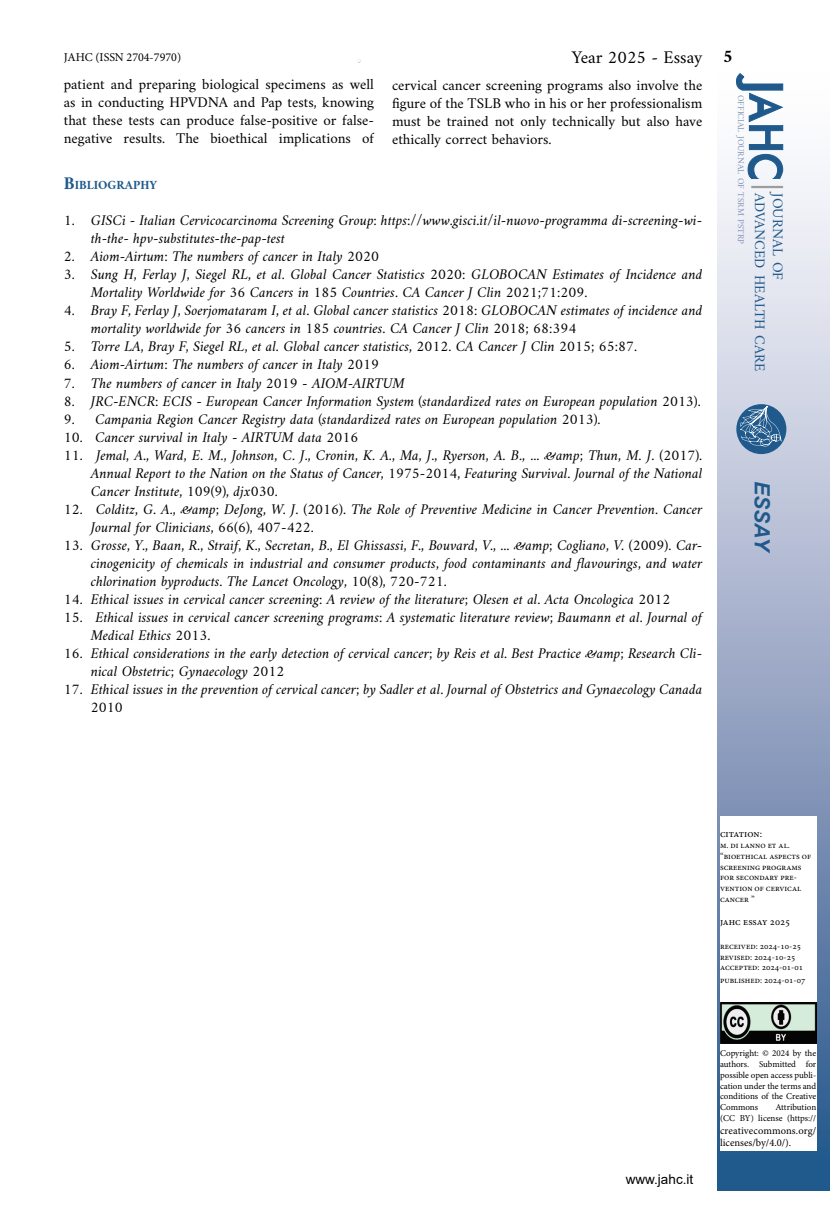
<style>
.page{position:relative;width:830px;height:1212px;background:#fff}
.page>*{position:absolute;margin:0;border:0;box-sizing:border-box;transform-origin:0 0}
.t1{font:italic 700 21px "Arial";color:#205a8c}
.t2{font:18px "Amiri";color:#000}
.t3{font:italic 15px/18px "Amiri";color:#000}
.t4{font:15px/18px "Amiri";color:#000;text-align:justify}
.t5{font:14.7px/18px "Amiri";color:#205a8c}
.t6{font:13.5px "Arial";color:#000}
.t7{font:700 12.6px "Amiri";color:#205a8c}
.t8{font:12px "Minion Pro";color:#000}
.t9{font:10.5px/12.6px "Minion Pro";color:#000}
.t10{font:9px/10.8px "Minion Pro";color:#000}
.t11{font:8.85px "Amiri";color:#8093b7}
.s1{font-weight:700}
.s2{font-size:18px}
</style>
<div class="page">
<svg style="left:717px;top:83px;width:112px;height:1107px;background:#b3bed4"></svg>
<div style="left:736px;top:404px;width:50px;height:50px;background:#205a8c;border-radius:50%"></div>
<svg style="left:739px;top:406px;width:42px;height:40px"></svg>
<svg style="left:734px;top:73px;width:49px;height:106px"></svg>
<hr style="left:750px;top:186px;width:32px;height:2px;background:#9d9d9c">
<div style="left:719px;top:817px;width:96px;height:186px;background:#fff"></div>
<div style="left:719px;top:1041px;width:96px;height:109px;background:#fff"></div>
<img style="left:719px;top:1003px;width:96px;height:40px">
<p class="t8" style="left:64px;top:49px;width:119px">JAHC (ISSN 2704-7970)</p>
<p class="t2" style="left:571px;top:46px;width:162px">Year 2025 - Essay <span class="s1">5</span></p>
<p class="t4" style="left:64px;top:75px;width:311px">patient and preparing biological specimens as well as in conducting HPVDNA and Pap tests, knowing that these tests can produce false-positive or false&shy;negative results. The bioethical implications of</p>
<p class="t4" style="left:392px;top:76px;width:311px">cervical cancer screening programs also involve the figure of the TSLB who in his or her professionalism must be trained not only technically but also have ethically correct behaviors.</p>
<p class="t7" style="left:64px;top:178px;width:95px"><span class="s2">B</span>IBLIOGRAPHY</p>
<p class="t3" style="left:91px;top:211px;width:612px;text-indent:-27px">1. GISCi - Italian Cervicocarcinoma Screening Group: https://www.gisci.it/il-nuovo-programma di-screening-wi&shy;th-the- hpv-substitutes-the-pap-test</p>
<p class="t3" style="left:64px;top:247px;width:316px">2. Aiom-Airtum: The numbers of cancer in Italy 2020</p>
<p class="t3" style="left:91px;top:265px;width:612px;text-indent:-27px">3. Sung H, Ferlay J, Siegel RL, et al. Global Cancer Statistics 2020: GLOBOCAN Estimates of Incidence and<br>Mortality Worldwide for 36 Cancers in 185 Countries. CA Cancer J Clin 2021;71:209.</p>
<p class="t3" style="left:91px;top:301px;width:612px;text-indent:-27px">4. Bray F, Ferlay J, Soerjomataram I, et al. Global cancer statistics 2018: GLOBOCAN estimates of incidence and mortality worldwide for 36 cancers in 185 countries. CA Cancer J Clin 2018; 68:394</p>
<p class="t3" style="left:64px;top:337px;width:574px">5. Torre LA, Bray F, Siegel RL, et al. Global cancer statistics, 2012. CA Cancer J Clin 2015; 65:87.</p>
<p class="t3" style="left:64px;top:355px;width:316px">6. Aiom-Airtum: The numbers of cancer in Italy 2019</p>
<p class="t3" style="left:64px;top:373px;width:342px">7. The numbers of cancer in Italy 2019 - AIOM-AIRTUM</p>
<p class="t3" style="left:64px;top:391px;width:638px">8. JRC-ENCR: ECIS - European Cancer Information System (standardized rates on European population 2013).</p>
<p class="t3" style="left:64px;top:409px;width:538px">9. Campania Region Cancer Registry data (standardized rates on European population 2013).</p>
<p class="t3" style="left:64px;top:427px;width:296px">10. Cancer survival in Italy - AIRTUM data 2016</p>
<p class="t3" style="left:91px;top:445px;width:612px;text-align:justify;text-indent:-27px">11. Jemal, A., Ward, E. M., Johnson, C. J., Cronin, K. A., Ma, J., Ryerson, A. B., ... &amp;amp; Thun, M. J. (2017).<br>Annual Report to the Nation on the Status of Cancer, 1975-2014, Featuring Survival. Journal of the National Cancer Institute, 109(9), djx030.</p>
<p class="t3" style="left:91px;top:499px;width:612px;text-indent:-27px">12. Colditz, G. A., &amp;amp; DeJong, W. J. (2016). The Role of Preventive Medicine in Cancer Prevention. Cancer<br>Journal for Clinicians, 66(6), 407-422.</p>
<p class="t3" style="left:91px;top:535px;width:612px;text-align:justify;text-indent:-27px">13. Grosse, Y., Baan, R., Straif, K., Secretan, B., El Ghissassi, F., Bouvard, V., ... &amp;amp; Cogliano, V. (2009). Car&shy;cinogenicity of chemicals in industrial and consumer products, food contaminants and flavourings, and water chlorination byproducts. The Lancet Oncology, 10(8), 720-721.</p>
<p class="t3" style="left:64px;top:589px;width:607px">14. Ethical issues in cervical cancer screening: A review of the literature; Olesen et al. Acta Oncologica 2012</p>
<p class="t3" style="left:91px;top:607px;width:612px;text-indent:-27px">15. Ethical issues in cervical cancer screening programs: A systematic literature review; Baumann et al. Journal of<br>Medical Ethics 2013.</p>
<p class="t3" style="left:91px;top:643px;width:612px;text-indent:-27px">16. Ethical considerations in the early detection of cervical cancer; by Reis et al. Best Practice &amp;amp; Research Cli&shy;nical Obstetric; Gynaecology 2012</p>
<p class="t3" style="left:91px;top:679px;width:612px;text-indent:-27px">17. Ethical issues in the prevention of cervical cancer; by Sadler et al. Journal of Obstetrics and Gynaecology Canada<br>2010</p>
<p class="t11" style="left:745px;top:95px;width:151px;rotate:90deg">official journal of tsrm pstrp</p>
<p class="t5" style="left:786px;top:193px;width:179px;rotate:90deg">journal of<br>advanced health care</p>
<h1 class="t1" style="left:775px;top:481px;width:74px;rotate:90deg">ESSAY</h1>
<p class="t9" style="left:719px;top:827px;width:43px">Citation:</p>
<p class="t10" style="left:719px;top:840px;width:92px">M. Di Lanno et al. “Bioethical aspects of screening programs for secondary pre&shy;vention of cervical cancer ”</p>
<p class="t9" style="left:719px;top:916px;width:72px">JAHC ESSAY 2025</p>
<p class="t10" style="left:719px;top:940px;width:84px">Received: 2024-10-25<br>Revised: 2024-10-25<br>Accepted: 2024-01-01</p>
<p class="t10" style="left:719px;top:975px;width:87px">Published: 2024-01-07</p>
<p class="t6" style="left:625px;top:1170px;width:69px">www.jahc.it</p>
<p class="t10" style="left:719px;top:1048px;width:98px;text-align:justify">Copyright: © 2024 by the authors. Submitted for possible open access publi&shy;cation under the terms and conditions of the Creative Commons</p>
<p class="t10" style="left:719px;top:1102px;width:98px;text-align:right">Attribution<br>(CC BY) license (https://</p>
<p class="t9" style="left:719px;top:1124px;width:98px">creativecommons.org/ licenses/by/4.0/).</p>
</div>
